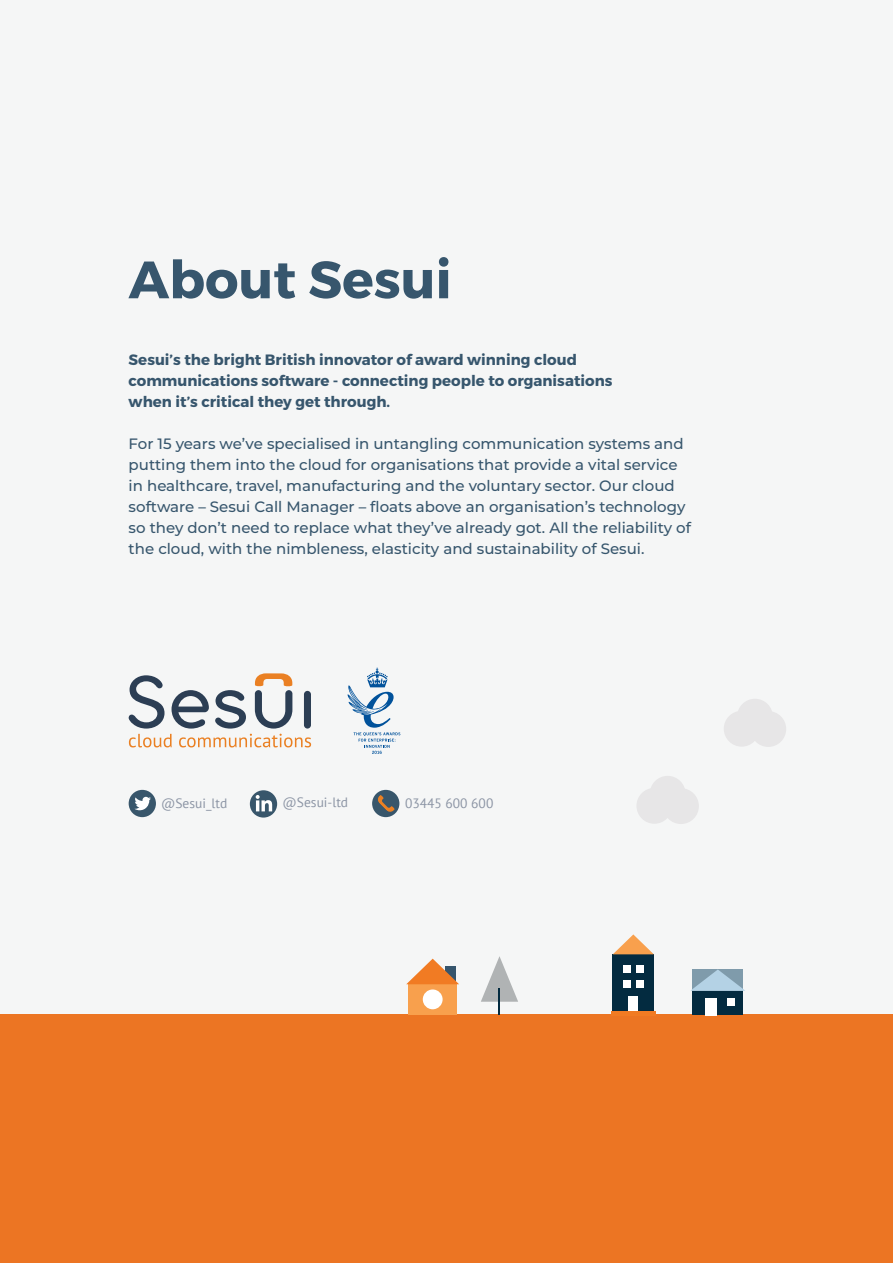
<style>
.page{position:relative;width:893px;height:1263px;background:#f5f6f6}
.page>*{position:absolute;margin:0;border:0;box-sizing:border-box;transform-origin:0 0}
.Front_Page_Heading{font:700 52.5px "Montserrat";color:#37566d}
.Front_Page_copy{font:500 15px/21px "Montserrat";color:#37566d}
.Front_Page_copy-2{font:700 15px/21px "Montserrat";color:#37566d}
.t1{font:13.5px "PT Sans";color:#8b94a4}
</style>
<div class="page">
<svg style="left:129px;top:675px;width:36px;height:53px"></svg>
<svg style="left:172px;top:690px;width:37px;height:38px"></svg>
<svg style="left:215px;top:690px;width:31px;height:38px"></svg>
<div style="left:304px;top:691px;width:7px;height:37px;background:#2c3e54;border-radius:4px"></div>
<svg style="left:255px;top:673px;width:37px;height:55px"></svg>
<svg style="left:129px;top:734px;width:43px;height:13px"></svg>
<svg style="left:179px;top:734px;width:132px;height:13px"></svg>
<svg style="left:348px;top:668px;width:52px;height:86px"></svg>
<div style="left:129px;top:790px;width:27px;height:27px;background:#38566b;border-radius:50%"></div>
<div style="left:250px;top:790px;width:27px;height:27px;background:#38566b;border-radius:50%"></div>
<div style="left:372px;top:790px;width:27px;height:27px;background:#38566b;border-radius:50%"></div>
<svg style="left:378px;top:794px;width:18px;height:19px"></svg>
<svg style="left:256px;top:795px;width:16px;height:16px"></svg>
<svg style="left:134px;top:797px;width:17px;height:13px"></svg>
<div style="left:0;top:1015px;width:893px;height:248px;background:#ec7523"></div>
<div style="left:613px;top:954px;width:41px;height:57px;background:#032b40"></div>
<div style="left:628px;top:996px;width:10px;height:15px;background:#fff"></div>
<hr style="left:611px;top:1011px;width:45px;height:4px;background:#f17b23">
<div style="left:623px;top:965px;width:8px;height:8px;background:#fff"></div>
<div style="left:636px;top:965px;width:8px;height:8px;background:#fff"></div>
<div style="left:623px;top:980px;width:8px;height:8px;background:#fff"></div>
<div style="left:636px;top:980px;width:8px;height:8px;background:#fff"></div>
<svg style="left:613px;top:934px;width:41px;height:20px"></svg>
<div style="left:408px;top:984px;width:49px;height:30px;background:#f8a04d"></div>
<svg style="left:406px;top:959px;width:53px;height:25px"></svg>
<div style="left:423px;top:989px;width:20px;height:20px;background:#fff;border-radius:50%"></div>
<div style="left:693px;top:971px;width:50px;height:43px;background:#032b40"></div>
<div style="left:705px;top:998px;width:11px;height:17px;background:#fff"></div>
<svg style="left:690px;top:969px;width:55px;height:22px"></svg>
<div style="left:727px;top:998px;width:8px;height:8px;background:#fff"></div>
<svg style="left:481px;top:956px;width:37px;height:59px"></svg>
<div style="left:650px;top:776px;width:36px;height:36px;background:#e7e6e7;border-radius:50%"></div>
<div style="left:663px;top:788px;width:36px;height:36px;background:#e7e6e7;border-radius:50%"></div>
<div style="left:636px;top:788px;width:36px;height:36px;background:#e7e6e7;border-radius:50%"></div>
<div style="left:737px;top:699px;width:36px;height:35px;background:#e7e6e7;border-radius:50%"></div>
<div style="left:750px;top:711px;width:36px;height:36px;background:#e7e6e7;border-radius:50%"></div>
<div style="left:724px;top:711px;width:36px;height:36px;background:#e7e6e7;border-radius:50%"></div>
<p class="Front_Page_Heading" style="left:129px;top:247px;width:325px">About Sesui</p>
<p class="Front_Page_copy-2" style="left:129px;top:350px;width:485px">Sesui’s the bright British innovator of award winning cloud communications software - connecting people to organisations when it’s critical they get through.</p>
<p class="Front_Page_copy" style="left:129px;top:433px;width:564px">For 15 years we’ve specialised in untangling communication systems and putting them into the cloud for organisations that provide a vital service in healthcare, travel, manufacturing and the voluntary sector. Our cloud software – Sesui Call Manager – floats above an organisation’s technology so they don’t need to replace what they’ve already got. All the reliability of the cloud, with the nimbleness, elasticity and sustainability of Sesui.</p>
<p class="t1" style="left:161px;top:794px;width:68px">@Sesui_ltd</p>
<p class="t1" style="left:283px;top:793px;width:67px">@Sesui-ltd</p>
<p class="t1" style="left:405px;top:795px;width:90px">03445 600 600</p>
</div>
